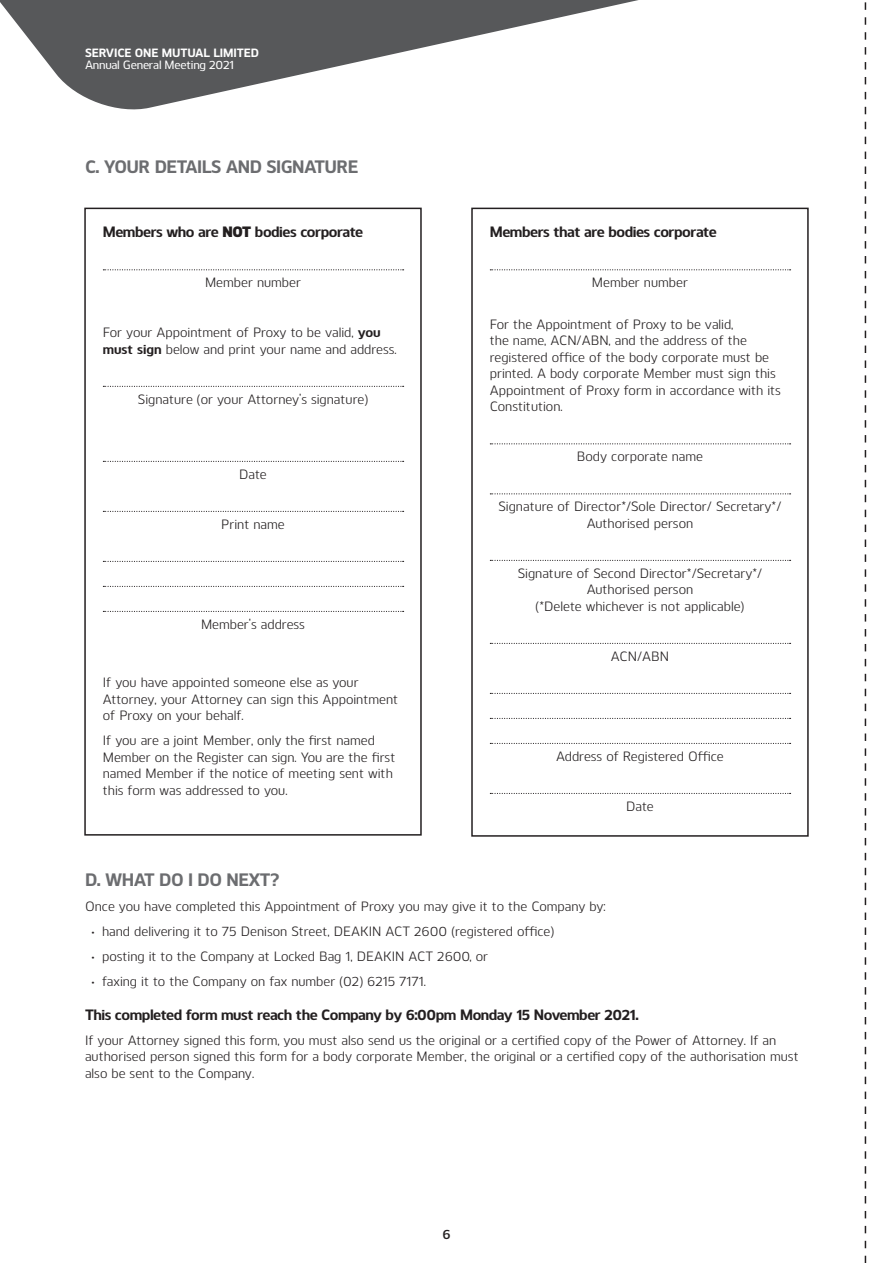
<style>
.page{position:relative;width:893px;height:1263px;background:#fff}
.page>*{position:absolute;margin:0;border:0;box-sizing:border-box;transform-origin:0 0}
.t1{font:700 18px "Kobern";letter-spacing:-.03em;color:#6c6d70}
.t2{font:700 15px "Kobern";letter-spacing:-.03em;color:#231f20}
.BODY{font:13.5px/16.5px "Kobern";color:#231f20}
.t3{font:600 13.5px "Kobern";color:#231f20}
.t4{font:500 12px "Kobern";letter-spacing:-.02em;color:#fff}
.t5{font:700 12px "Kobern";letter-spacing:-.01em;color:#fff}
.s1{font-weight:800}
.s2{font-weight:700}
</style>
<div class="page">
<svg style="left:103px;top:269px;width:301px;height:1px"></svg>
<svg style="left:103px;top:386px;width:301px;height:1px"></svg>
<svg style="left:103px;top:461px;width:301px;height:1px"></svg>
<svg style="left:103px;top:511px;width:301px;height:1px"></svg>
<svg style="left:103px;top:561px;width:301px;height:1px"></svg>
<svg style="left:103px;top:586px;width:301px;height:1px"></svg>
<svg style="left:103px;top:611px;width:301px;height:1px"></svg>
<div style="left:84px;top:208px;width:338px;height:628px;border:2px solid #231f20"></div>
<svg style="left:490px;top:269px;width:301px;height:1px"></svg>
<svg style="left:490px;top:443px;width:301px;height:1px"></svg>
<svg style="left:490px;top:493px;width:301px;height:1px"></svg>
<svg style="left:490px;top:560px;width:301px;height:1px"></svg>
<svg style="left:490px;top:643px;width:301px;height:1px"></svg>
<svg style="left:490px;top:693px;width:301px;height:1px"></svg>
<svg style="left:490px;top:718px;width:301px;height:1px"></svg>
<svg style="left:490px;top:743px;width:301px;height:1px"></svg>
<svg style="left:490px;top:793px;width:301px;height:1px"></svg>
<div style="left:471px;top:208px;width:338px;height:629px;border:2px solid #231f20"></div>
<svg style="left:0;top:0;width:639px;height:110px;fill:#57585a"></svg>
<svg style="left:865px;top:2px;width:1px;height:1261px"></svg>
<p class="t5" style="left:85px;top:44px;width:175px">SERVICE ONE MUTUAL LIMITED</p>
<p class="t4" style="left:85px;top:56px;width:151px">Annual General Meeting 2021</p>
<h2 class="t1" style="left:85px;top:154px;width:275px">C. YOUR DETAILS AND SIGNATURE</h2>
<h3 class="t2" style="left:103px;top:222px;width:262px">Members who are <span class="s1">NOT</span> bodies corporate</h3>
<p class="BODY" style="left:205px;top:274px;width:97px">Member number</p>
<p class="BODY" style="left:103px;top:324px;width:295px">For your Appointment of Proxy to be valid, <span class="s2">you must sign</span> below and print your name and address.</p>
<p class="BODY" style="left:138px;top:390px;width:232px">Signature (or your Attorney’s signature)</p>
<p class="BODY" style="left:239px;top:465px;width:29px">Date</p>
<p class="BODY" style="left:221px;top:515px;width:65px">Print name</p>
<p class="BODY" style="left:201px;top:615px;width:106px">Member’s address</p>
<p class="BODY" style="left:103px;top:673px;width:297px">If you have appointed someone else as your<br>Attorney, your Attorney can sign this Appointment of Proxy on your behalf.</p>
<p class="BODY" style="left:103px;top:731px;width:294px">If you are a joint Member, only the first named Member on the Register can sign. You are the first named Member if the notice of meeting sent with this form was addressed to you.</p>
<h3 class="t2" style="left:490px;top:222px;width:228px">Members that are bodies corporate</h3>
<p class="BODY" style="left:592px;top:274px;width:97px">Member number</p>
<p class="BODY" style="left:490px;top:315px;width:293px">For the Appointment of Proxy to be valid,<br>the name, ACN/ABN, and the address of the registered office of the body corporate must be printed. A body corporate Member must sign this Appointment of Proxy form in accordance with its Constitution.</p>
<p class="BODY" style="left:577px;top:448px;width:128px">Body corporate name</p>
<p class="BODY" style="left:498px;top:498px;width:284px;text-align:center">Signature of Director*/Sole Director/ Secretary*/<br>Authorised person</p>
<p class="BODY" style="left:518px;top:564px;width:246px;text-align:center">Signature of Second Director*/Secretary*/<br>Authorised person<br>(*Delete whichever is not applicable)</p>
<p class="BODY" style="left:611px;top:647px;width:60px">ACN/ABN</p>
<p class="BODY" style="left:556px;top:747px;width:169px">Address of Registered Office</p>
<p class="BODY" style="left:626px;top:797px;width:29px">Date</p>
<h2 class="t1" style="left:85px;top:867px;width:196px">D. WHAT DO I DO NEXT?</h2>
<p class="BODY" style="left:85px;top:898px;width:522px">Once you have completed this Appointment of Proxy you may give it to the Company by:</p>
<p class="BODY" style="left:91px;top:923px;width:464px">• hand delivering it to 75 Denison Street, DEAKIN ACT 2600 (registered office)</p>
<p class="BODY" style="left:91px;top:948px;width:398px">• posting it to the Company at Locked Bag 1, DEAKIN ACT 2600, or</p>
<p class="BODY" style="left:91px;top:973px;width:336px">• faxing it to the Company on fax number (02) 6215 7171.</p>
<h3 class="t2" style="left:85px;top:1004px;width:555px">This completed form must reach the Company by 6:00pm Monday 15 November 2021.</h3>
<p class="BODY" style="left:85px;top:1031px;width:715px">If your Attorney signed this form, you must also send us the original or a certified copy of the Power of Attorney. If an authorised person signed this form for a body corporate Member, the original or a certified copy of the authorisation must also be sent to the Company.</p>
<p class="t3" style="left:442px;top:1224px;width:10px">6</p>
</div>
